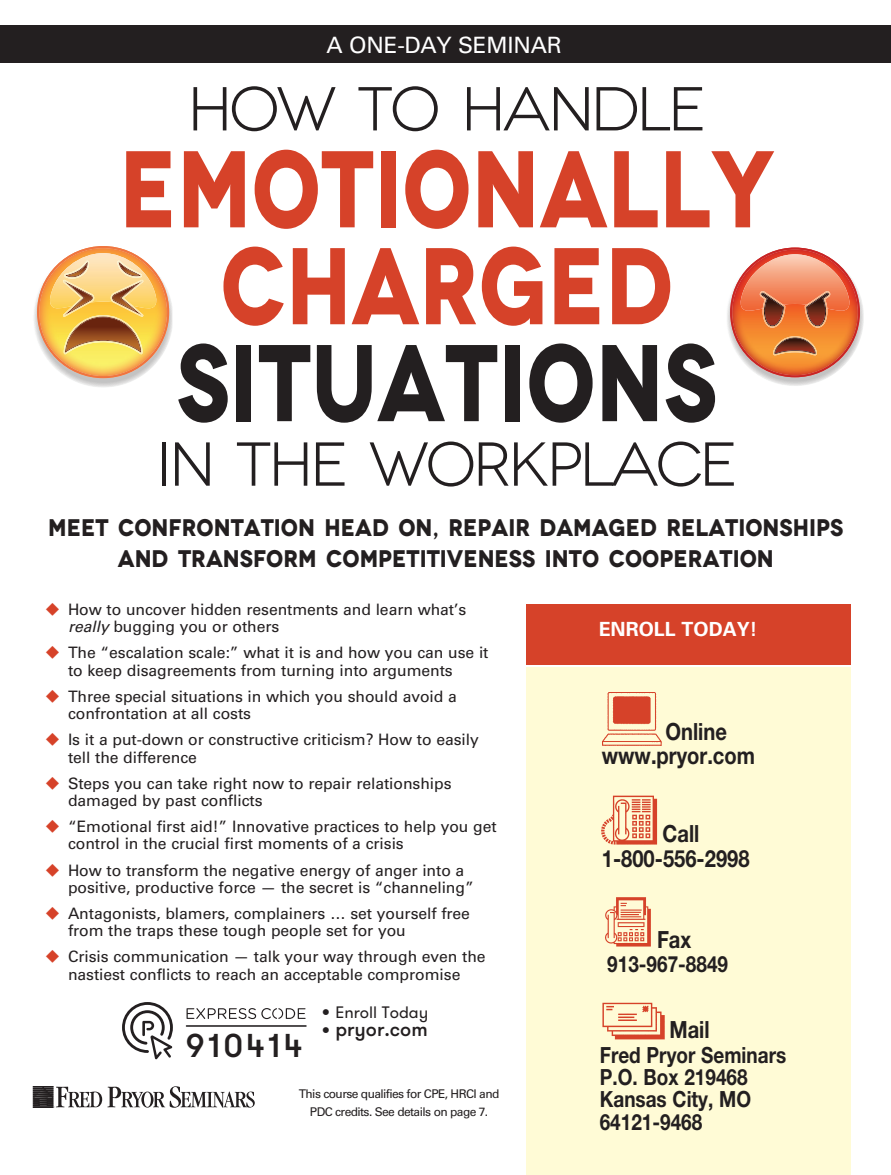
<style>
.page{position:relative;width:891px;height:1175px;background:#fff}
.page>*{position:absolute;margin:0;border:0;box-sizing:border-box;transform-origin:0 0}
.t1{font:700 108.75px "Novecentowide";color:#d64229;scale:.8 1}
.t2{font:700 108.75px "Novecentowide";color:#231f20;scale:.8 1}
.t3{font:61.8px "Novecentowide";letter-spacing:-.055em;color:#231f20}
.A_States_Reg{font:500 33px "GT Walsheim Pro";letter-spacing:.105em;color:#231f20}
.t4{font:700 24px/31.5px "Novecentowide";color:#231f20;text-align:center;scale:.9 1}
.t5{font:700 23.7px "Helvetica Neue LT Std";color:#231f20;scale:.85 1}
.t6{font:22.5px "Univers LT Std";letter-spacing:-.01em;color:#fff}
.t7{font:700 22.35px/22.4px "Helvetica Neue LT Std";color:#231f20;scale:.85 1}
.t8{font:700 19.5px "Univers LT Std";color:#fff}
.t9{font:500 19.5px "GT Walsheim Pro";color:#231f20}
.t10{font:16.65px "GT Walsheim Pro";color:#231f20}
.t11{font:15.75px/17.2px "Univers LT Std";letter-spacing:-.005em;color:#231f20}
.A_States_Reg-2{font:12px/18px "Univers LT Std";letter-spacing:-.05em;color:#231f20;text-align:center}
.s1{color:#d64229}
.s2{font-style:italic}
.s3{font-family:"Helvetica Neue LT Std";font-weight:700;font-stretch:condensed}
.s4{font-family:"Helvetica Neue LT Std";font-weight:700;font-stretch:condensed;font-size:16.65px}
</style>
<div class="page">
<div style="left:526px;top:604px;width:325px;height:60px;background:#d64229"></div>
<div style="left:526px;top:667px;width:325px;height:507px;background:#fffbd6"></div>
<svg style="left:33px;top:1086px;width:222px;height:21px"></svg>
<svg style="left:122px;top:1002px;width:51px;height:57px"></svg>
<svg style="left:187px;top:1008px;width:119px;height:11px"></svg>
<hr style="left:186px;top:1025px;width:121px;height:1px;background:#231f20">
<div style="left:0;top:26px;width:891px;height:37px;background:#231f20"></div>
<svg style="left:727px;top:247px;width:137px;height:139px"></svg>
<img style="left:805px;top:304px;width:23px;height:24px">
<img style="left:807px;top:291px;width:24px;height:17px">
<img style="left:773px;top:336px;width:44px;height:19px">
<svg style="left:34px;top:246px;width:139px;height:141px"></svg>
<img style="left:64px;top:261px;width:25px;height:18px">
<img style="left:117px;top:261px;width:25px;height:17px">
<img style="left:603px;top:692px;width:58px;height:54px">
<img style="left:605px;top:897px;width:46px;height:49px">
<img style="left:601px;top:795px;width:57px;height:50px">
<img style="left:602px;top:1002px;width:63px;height:38px">
<p class="t6" style="left:327px;top:32px;width:237px">A ONE-DAY SEMINAR</p>
<p class="t3" style="left:188px;top:73px;width:520px">HOW TO HANDLE</p>
<p class="t1" style="left:119px;top:122px;width:820px">EMOTIONALLY</p>
<p class="t1" style="left:220px;top:219px;width:568px">CHARGED</p>
<p class="t2" style="left:176px;top:316px;width:677px">SITUATIONS</p>
<p class="t3" style="left:156px;top:428px;width:583px">IN THE WORKPLACE</p>
<p class="t4" style="left:48px;top:512px;width:885px">MEET CONFRONTATION HEAD ON, REPAIR DAMAGED RELATIONSHIPS<br>AND TRANSFORM COMPETITIVENESS INTO COOPERATION</p>
<p class="t11" style="left:68px;top:601px;width:400px;text-indent:-23px"><span class="s1">◆</span> How to uncover hidden resentments and learn what’s <span class="s2">really</span> bugging you or others</p>
<p class="t11" style="left:68px;top:644px;width:422px;text-indent:-23px"><span class="s1">◆</span> The “escalation scale:” what it is and how you can use it to keep disagreements from turning into arguments</p>
<p class="t11" style="left:68px;top:687px;width:390px;text-indent:-23px"><span class="s1">◆</span> Three special situations in which you should avoid a confrontation at all costs</p>
<p class="t11" style="left:68px;top:731px;width:412px;text-indent:-23px"><span class="s1">◆</span> Is it a put-down or constructive criticism? How to easily tell the difference</p>
<p class="t11" style="left:68px;top:774px;width:385px;text-indent:-23px"><span class="s1">◆</span> Steps you can take right now to repair relationships damaged by past conflicts</p>
<p class="t11" style="left:68px;top:818px;width:430px;text-indent:-23px"><span class="s1">◆</span> “Emotional first aid!” Innovative practices to help you get control in the crucial first moments of a crisis</p>
<p class="t11" style="left:68px;top:861px;width:407px;text-indent:-23px"><span class="s1">◆</span> How to transform the negative energy of anger into a positive, productive force — the secret is “channeling”</p>
<p class="t11" style="left:68px;top:904px;width:403px;text-indent:-23px"><span class="s1">◆</span> Antagonists, blamers, complainers … set yourself free from the traps these tough people set for you</p>
<p class="t11" style="left:45px;top:948px;width:442px;text-align:center"><span class="s1">◆</span> Crisis communication — talk your way through even the nastiest conflicts to reach an acceptable compromise</p>
<p class="A_States_Reg" style="left:186px;top:1024px;width:118px">910414</p>
<p class="t10" style="left:322px;top:1001px;width:108px"><span class="s3">•</span> Enroll Today</p>
<p class="t9" style="left:322px;top:1016px;width:107px"><span class="s4">•</span> pryor.com</p>
<p class="A_States_Reg-2" style="left:299px;top:1084px;width:202px">This course qualifies for CPE, HRCI and<br>PDC credits. See details on page 7.</p>
<p class="t8" style="left:599px;top:618px;width:160px">ENROLL TODAY!</p>
<p class="t5" style="left:665px;top:717px;width:74px">Online</p>
<p class="t5" style="left:602px;top:741px;width:182px">www.pryor.com</p>
<p class="t5" style="left:663px;top:819px;width:45px">Call</p>
<p class="t5" style="left:602px;top:844px;width:175px">1-800-556-2998</p>
<p class="t5" style="left:657px;top:924px;width:42px">Fax</p>
<p class="t7" style="left:607px;top:952px;width:144px">913-967-8849</p>
<p class="t5" style="left:669px;top:1014px;width:49px">Mail</p>
<p class="t7" style="left:600px;top:1043px;width:221px">Fred Pryor Seminars<br>P.O. Box 219468<br>Kansas City, MO<br>64121-9468</p>
</div>
